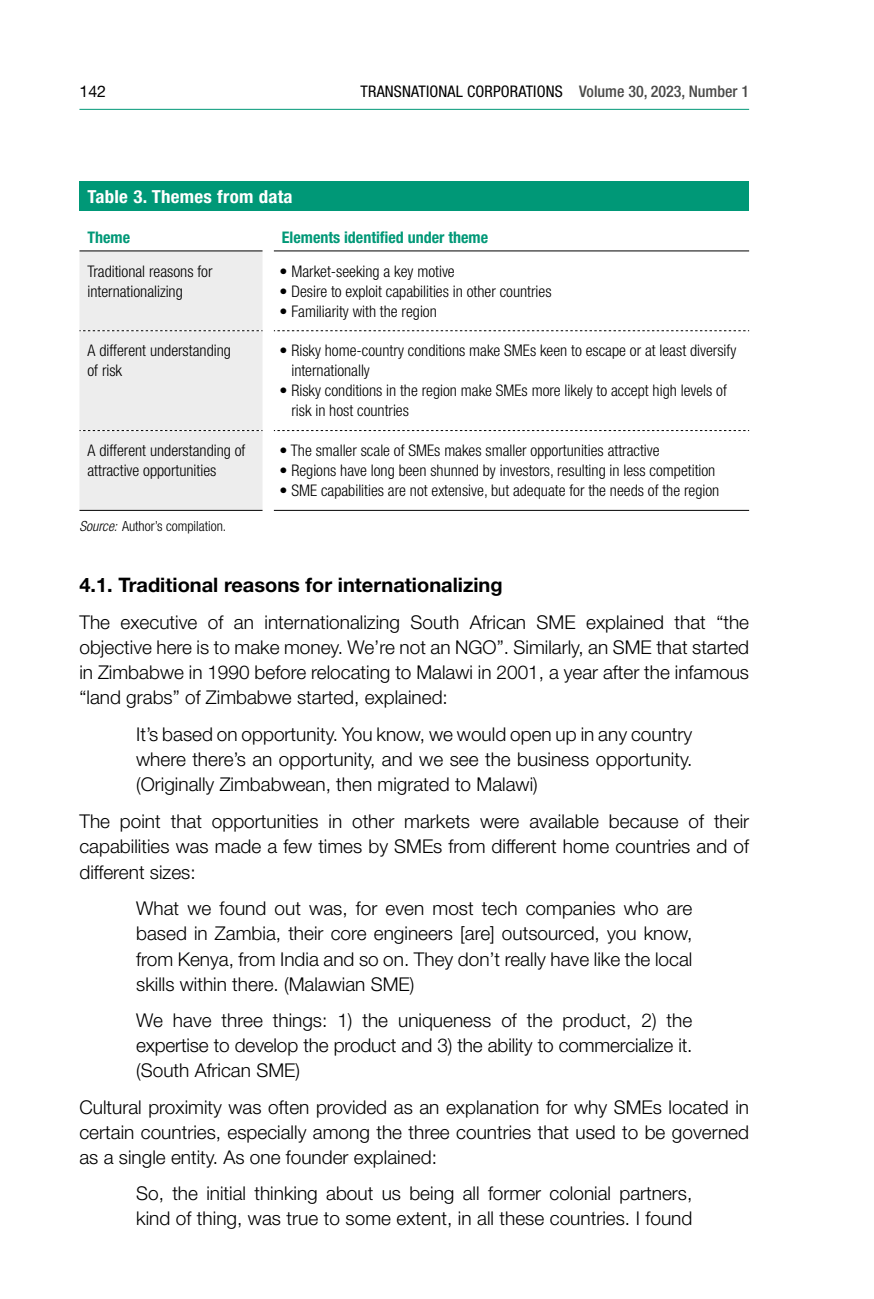
<style>
.page{position:relative;width:874px;height:1299px;background:#fff}
.page>*{position:absolute;margin:0;border:0;box-sizing:border-box;transform-origin:0 0}
.t1{font:700 20px "Helvetica Neue LT Std";color:#000}
.t2{font:300 19px/25.2px "Helvetica Neue LT Std";color:#000;text-align:justify}
.t3{font:700 condensed 18px "Helvetica Neue LT Std";letter-spacing:.015em;color:#fff;scale:1.05 1}
.t4{font:300 condensed 16px/20px "Helvetica Neue LT Std";color:#000}
.t5{font:condensed 16px "Helvetica Neue LT Std";letter-spacing:.01em;color:#000}
.t6{font:700 condensed 16px "Helvetica Neue LT Std";color:#009877}
.t7{font:16px "Helvetica Neue LT Std";color:#000}
.t8{font:300 condensed 14px "Helvetica Neue LT Std";color:#000}
.s1{font-weight:500;color:#4a4a49}
.s2{font-style:italic}
</style>
<div class="page">
<hr style="left:79px;top:109px;width:669px;height:1px;background:#009877">
<div style="left:79px;top:181px;width:669px;height:30px;background:#009877"></div>
<div style="left:79px;top:251px;width:183px;height:259px;background:#ededed"></div>
<svg style="left:274px;top:330px;width:472px;height:1px"></svg>
<svg style="left:274px;top:430px;width:474px;height:1px"></svg>
<svg style="left:79px;top:330px;width:183px;height:1px"></svg>
<svg style="left:79px;top:430px;width:183px;height:1px"></svg>
<hr style="left:79px;top:250px;width:183px;height:1px;background:#000">
<hr style="left:274px;top:250px;width:474px;height:1px;background:#000">
<hr style="left:79px;top:510px;width:183px;height:1px;background:#000">
<hr style="left:274px;top:510px;width:474px;height:1px;background:#000">
<p class="t7" style="left:79px;top:81px;width:28px">142</p>
<p class="t5" style="left:360px;top:82px;width:390px">TRANSNATIONAL CORPORATIONS <span class="s1">Volume 30, 2023, Number 1</span></p>
<p class="t3" style="left:87px;top:185px;width:197px">Table 3. Themes from data</p>
<p class="t6" style="left:87px;top:227px;width:44px">Theme</p>
<p class="t6" style="left:282px;top:227px;width:208px">Elements identified under theme</p>
<p class="t4" style="left:87px;top:261px;width:126px">Traditional reasons for internationalizing</p>
<p class="t4" style="left:279px;top:261px;width:177px">• Market-seeking a key motive</p>
<p class="t4" style="left:279px;top:281px;width:273px">• Desire to exploit capabilities in other countries</p>
<p class="t4" style="left:279px;top:301px;width:159px">• Familiarity with the region</p>
<p class="t4" style="left:87px;top:340px;width:145px">A different understanding of risk</p>
<p class="t4" style="left:291px;top:340px;width:446px;text-indent:-12px">• Risky home-country conditions make SMEs keen to escape or at least diversify internationally</p>
<p class="t4" style="left:291px;top:380px;width:437px;text-indent:-12px">• Risky conditions in the region make SMEs more likely to accept high levels of risk in host countries</p>
<p class="t4" style="left:87px;top:440px;width:159px">A different understanding of attractive opportunities</p>
<p class="t4" style="left:279px;top:440px;width:381px">• The smaller scale of SMEs makes smaller opportunities attractive</p>
<p class="t4" style="left:279px;top:460px;width:437px">• Regions have long been shunned by investors, resulting in less competition</p>
<p class="t4" style="left:279px;top:480px;width:441px">• SME capabilities are not extensive, but adequate for the needs of the region</p>
<p class="t8" style="left:79px;top:518px;width:148px"><span class="s2">Source:</span> Author’s compilation.</p>
<p class="t1" style="left:79px;top:572px;width:424px">4.1. Traditional reasons for internationalizing</p>
<p class="t2" style="left:79px;top:609px;width:671px">The executive of an internationalizing South African SME explained that “the objective here is to make money. We’re not an NGO”. Similarly, an SME that started in Zimbabwe in 1990 before relocating to Malawi in 2001, a year after the infamous “land grabs” of Zimbabwe started, explained:</p>
<p class="t2" style="left:136px;top:721px;width:557px">It’s based on opportunity. You know, we would open up in any country where there’s an opportunity, and we see the business opportunity. (Originally Zimbabwean, then migrated to Malawi)</p>
<p class="t2" style="left:79px;top:808px;width:671px">The point that opportunities in other markets were available because of their capabilities was made a few times by SMEs from different home countries and of different sizes:</p>
<p class="t2" style="left:136px;top:895px;width:557px">What we found out was, for even most tech companies who are based in Zambia, their core engineers [are] outsourced, you know, from Kenya, from India and so on. They don’t really have like the local skills within there. (Malawian SME)</p>
<p class="t2" style="left:136px;top:1007px;width:557px">We have three things: 1) the uniqueness of the product, 2) the expertise to develop the product and 3) the ability to commercialize it. (South African SME)</p>
<p class="t2" style="left:79px;top:1093px;width:671px">Cultural proximity was often provided as an explanation for why SMEs located in certain countries, especially among the three countries that used to be governed as a single entity. As one founder explained:</p>
<p class="t2" style="left:136px;top:1180px;width:557px">So, the initial thinking about us being all former colonial partners, kind of thing, was true to some extent, in all these countries. I found</p>
</div>
